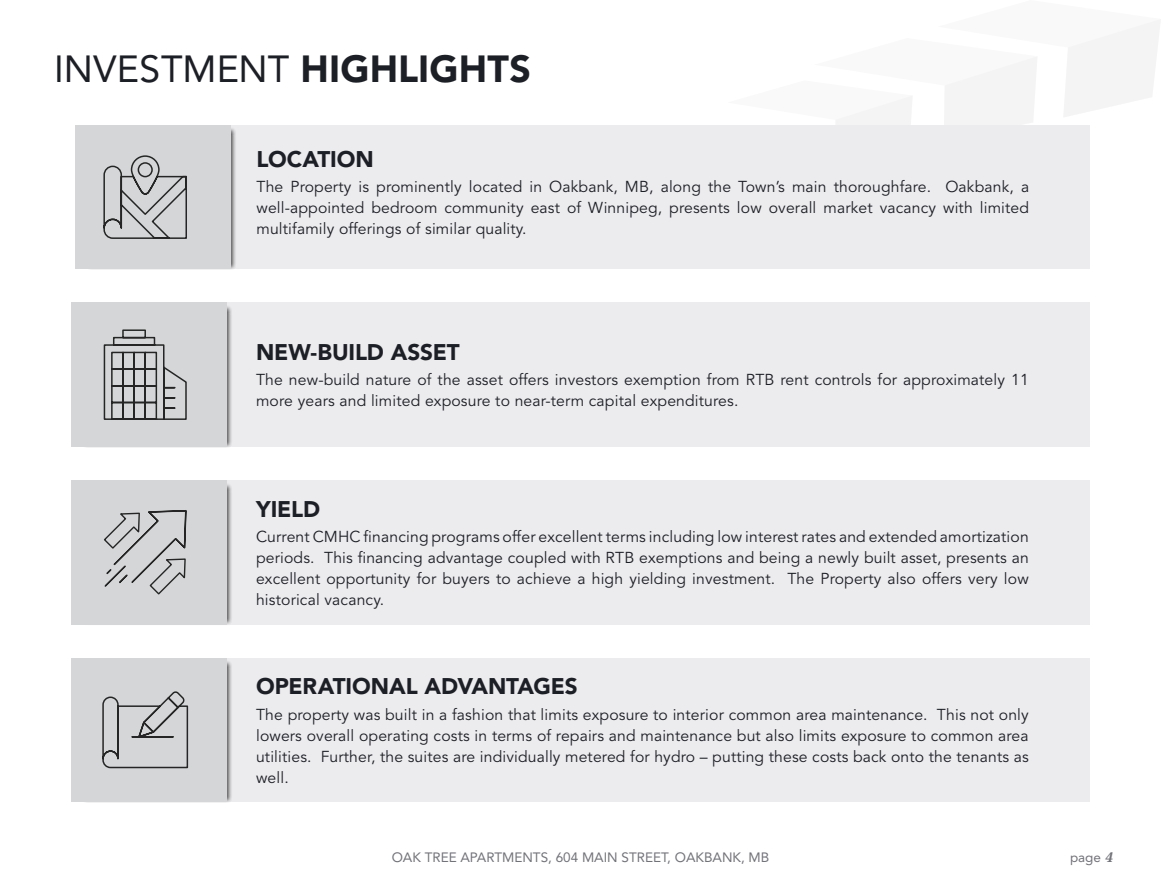
<style>
.page{position:relative;width:1161px;height:891px;background:#fff}
.page>*{position:absolute;margin:0;border:0;box-sizing:border-box;transform-origin:0 0}
.t1{font:37.5px "Avenir LT Std";letter-spacing:.005em;color:#1d1f26}
.t2{font:900 22.5px "Avenir LT Std";letter-spacing:-.005em;color:#1d1f26}
.t3{font:15.75px/21px "Avenir LT Std";letter-spacing:.01em;color:#1d1f26;text-align:justify}
.t4{font:13.5px "Avenir LT Std";color:#727379}
.s1{font-weight:900}
.s2{font-family:"Droid Serif";font-weight:700;font-style:italic}
</style>
<div class="page">
<svg style="left:836px;top:20px;width:324px;height:105px"></svg>
<div style="left:216px;top:125px;width:874px;height:144px;background:#ececee"></div>
<div style="left:86px;top:128px;width:151px;height:142px;background:#231f20;opacity:.75"></div>
<div style="left:75px;top:125px;width:156px;height:144px;background:#d5d6d8"></div>
<svg style="left:103px;top:155px;width:84px;height:84px"></svg>
<div style="left:216px;top:303px;width:874px;height:144px;background:#ececee"></div>
<div style="left:82px;top:305px;width:150px;height:143px;background:#231f20;opacity:.75"></div>
<div style="left:71px;top:303px;width:156px;height:144px;background:#d5d6d8"></div>
<svg style="left:103px;top:329px;width:84px;height:91px"></svg>
<div style="left:216px;top:480px;width:874px;height:144px;background:#ececee"></div>
<div style="left:82px;top:483px;width:150px;height:142px;background:#231f20;opacity:.75"></div>
<div style="left:71px;top:480px;width:156px;height:144px;background:#d5d6d8"></div>
<svg style="left:104px;top:510px;width:83px;height:85px"></svg>
<div style="left:216px;top:658px;width:874px;height:144px;background:#ececee"></div>
<div style="left:82px;top:660px;width:150px;height:143px;background:#231f20;opacity:.75"></div>
<div style="left:71px;top:658px;width:156px;height:144px;background:#d5d6d8"></div>
<svg style="left:102px;top:691px;width:87px;height:78px"></svg>
<h1 class="t1" style="left:54px;top:48px;width:478px">INVESTMENT <span class="s1">HIGHLIGHTS</span></h1>
<h2 class="t2" style="left:256px;top:145px;width:119px">LOCATION</h2>
<p class="t3" style="left:256px;top:177px;width:774px">The Property is prominently located in Oakbank, MB, along the Town’s main thoroughfare. Oakbank, a well-appointed bedroom community east of Winnipeg, presents low overall market vacancy with limited multifamily offerings of similar quality.</p>
<h2 class="t2" style="left:256px;top:339px;width:205px">NEW-BUILD ASSET</h2>
<p class="t3" style="left:256px;top:370px;width:774px">The new-build nature of the asset offers investors exemption from RTB rent controls for approximately 11 more years and limited exposure to near-term capital expenditures.</p>
<h2 class="t2" style="left:256px;top:495px;width:66px">YIELD</h2>
<p class="t3" style="left:256px;top:527px;width:774px">Current CMHC financing programs offer excellent terms including low interest rates and extended amortization periods. This financing advantage coupled with RTB exemptions and being a newly built asset, presents an excellent opportunity for buyers to achieve a high yielding investment. The Property also offers very low historical vacancy.</p>
<h2 class="t2" style="left:256px;top:673px;width:323px">OPERATIONAL ADVANTAGES</h2>
<p class="t3" style="left:256px;top:704px;width:774px">The property was built in a fashion that limits exposure to interior common area maintenance. This not only lowers overall operating costs in terms of repairs and maintenance but also limits exposure to common area utilities. Further, the suites are individually metered for hydro – putting these costs back onto the tenants as well.</p>
<p class="t4" style="left:392px;top:850px;width:379px">OAK TREE APARTMENTS, 604 MAIN STREET, OAKBANK, MB</p>
<p class="t4" style="left:1070px;top:850px;width:44px">page <span class="s2">4</span></p>
</div>
